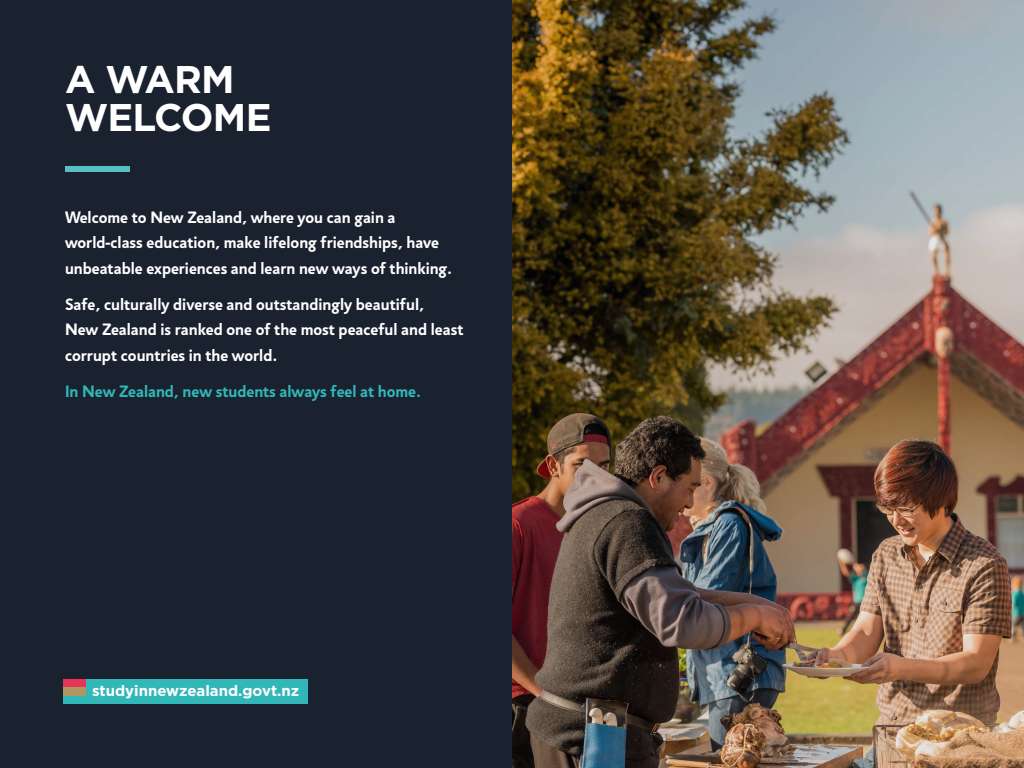
<style>
.page{position:relative;width:1024px;height:768px;background:#1a2230}
.page>*{position:absolute;margin:0;border:0;box-sizing:border-box;transform-origin:0 0}
.t1{font:700 38.55px/38.5px "Gotham";letter-spacing:-.02em;color:#fff}
.t2{font:700 16.65px/25.7px "Jigsaw";color:#fff}
.t3{font:700 16.65px "Jigsaw";color:#32b7b9}
.t4{font:700 15px "Gotham";color:#fff}
</style>
<div class="page">
<div style="left:65px;top:166px;width:65px;height:6px;background:#59bec0"></div>
<div style="left:63px;top:679px;width:245px;height:25px;background:#32b7b9"></div>
<div style="left:63px;top:679px;width:23px;height:8px;background:#e73455"></div>
<div style="left:63px;top:687px;width:23px;height:9px;background:#ae9760"></div>
<img style="left:512px;top:0;width:512px;height:768px">
<h1 class="t1" style="left:65px;top:59px;width:208px">A WARM<br>WELCOME</h1>
<p class="t2" style="left:65px;top:204px;width:389px">Welcome to New Zealand, where you can gain a world-class education, make lifelong friendships, have unbeatable experiences and learn new ways of thinking.</p>
<p class="t2" style="left:65px;top:291px;width:400px">Safe, culturally diverse and outstandingly beautiful,<br>New Zealand is ranked one of the most peaceful and least corrupt countries in the world.</p>
<p class="t3" style="left:65px;top:381px;width:358px">In New Zealand, new students always feel at home.</p>
<p class="t4" style="left:92px;top:681px;width:209px">studyinnewzealand.govt.nz</p>
</div>
